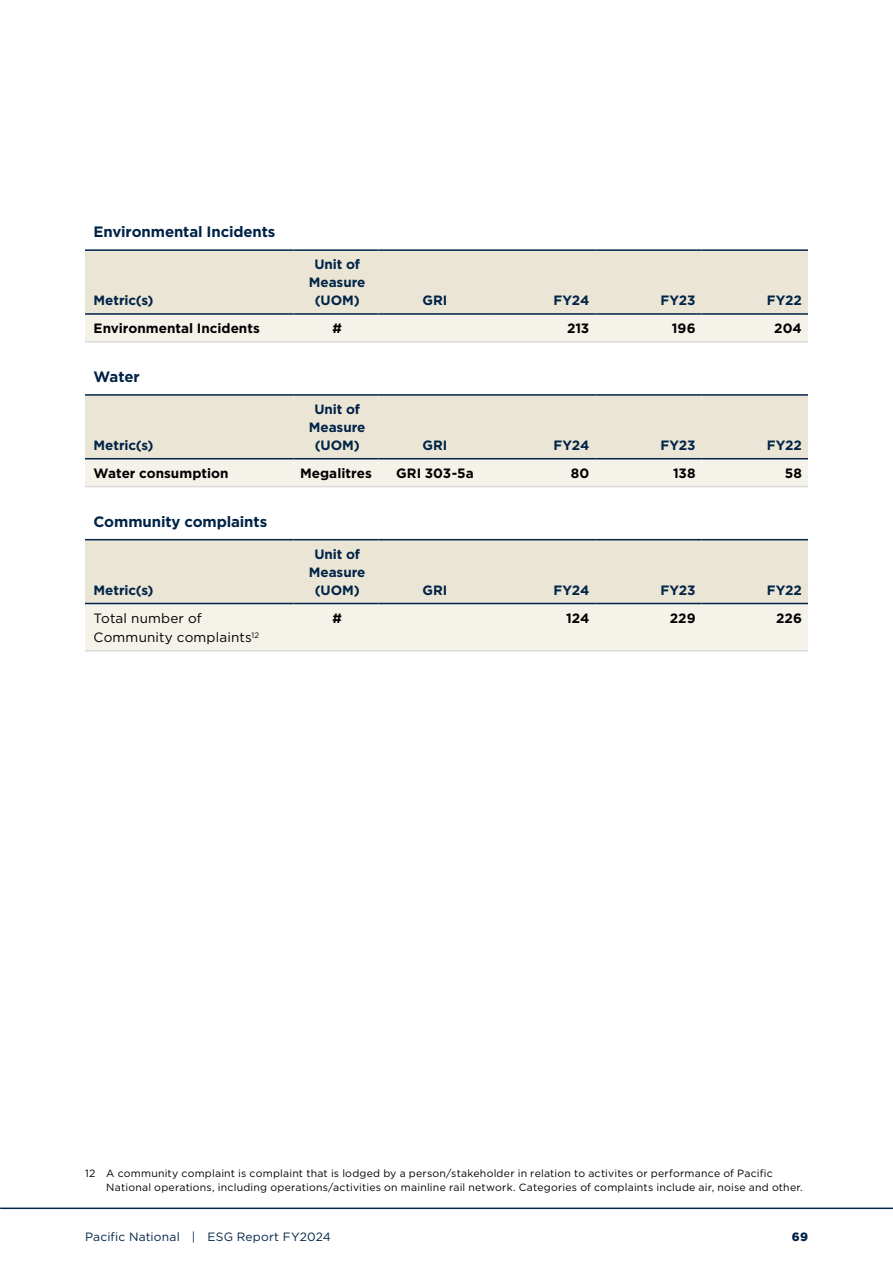
<style>
.page{position:relative;width:893px;height:1263px;background:#fff}
.page>*{position:absolute;margin:0;border:0;box-sizing:border-box;transform-origin:0 0}
.t1{font:700 15px "Gotham";letter-spacing:-.01em;color:#002347}
.t2{font:700 13.5px/18px "Gotham";letter-spacing:-.005em;color:#002347;text-align:center}
.t3{font:700 13.5px "Gotham";color:#000}
.t4{font:13.5px/19.5px "Gotham";letter-spacing:.01em;color:#000}
.t5{font:12px "Gotham";letter-spacing:.015em;color:#002347}
.t6{font:900 12px "Gotham";color:#002347}
.t7{font:10.5px/13.5px "Gotham";letter-spacing:.02em;color:#000}
</style>
<div class="page">
<div style="left:85px;top:251px;width:723px;height:62px;background:#eae5d5"></div>
<div style="left:85px;top:315px;width:723px;height:26px;background:#f5f2ea"></div>
<hr style="left:85px;top:341px;width:208px;height:1px;background:#d9dada">
<hr style="left:293px;top:341px;width:85px;height:1px;background:#d9dada">
<hr style="left:378px;top:341px;width:111px;height:1px;background:#d9dada">
<hr style="left:489px;top:341px;width:106px;height:1px;background:#d9dada">
<hr style="left:595px;top:341px;width:107px;height:1px;background:#d9dada">
<hr style="left:702px;top:341px;width:106px;height:1px;background:#d9dada">
<hr style="left:85px;top:249px;width:208px;height:2px;background:#002347">
<hr style="left:293px;top:249px;width:85px;height:2px;background:#002347">
<hr style="left:378px;top:249px;width:111px;height:2px;background:#002347">
<hr style="left:489px;top:249px;width:106px;height:2px;background:#002347">
<hr style="left:595px;top:249px;width:107px;height:2px;background:#002347">
<hr style="left:702px;top:249px;width:106px;height:2px;background:#002347">
<hr style="left:85px;top:313px;width:208px;height:2px;background:#002347">
<hr style="left:293px;top:313px;width:85px;height:2px;background:#002347">
<hr style="left:378px;top:313px;width:111px;height:2px;background:#002347">
<hr style="left:489px;top:313px;width:106px;height:2px;background:#002347">
<hr style="left:595px;top:313px;width:107px;height:2px;background:#002347">
<hr style="left:702px;top:313px;width:106px;height:2px;background:#002347">
<div style="left:85px;top:396px;width:723px;height:62px;background:#eae5d5"></div>
<div style="left:85px;top:459px;width:723px;height:27px;background:#f5f2ea"></div>
<hr style="left:85px;top:486px;width:208px;height:1px;background:#d9dada">
<hr style="left:293px;top:486px;width:85px;height:1px;background:#d9dada">
<hr style="left:378px;top:486px;width:111px;height:1px;background:#d9dada">
<hr style="left:489px;top:486px;width:106px;height:1px;background:#d9dada">
<hr style="left:595px;top:486px;width:107px;height:1px;background:#d9dada">
<hr style="left:702px;top:486px;width:106px;height:1px;background:#d9dada">
<hr style="left:85px;top:394px;width:208px;height:2px;background:#002347">
<hr style="left:293px;top:394px;width:85px;height:2px;background:#002347">
<hr style="left:378px;top:394px;width:111px;height:2px;background:#002347">
<hr style="left:489px;top:394px;width:106px;height:2px;background:#002347">
<hr style="left:595px;top:394px;width:107px;height:2px;background:#002347">
<hr style="left:702px;top:394px;width:106px;height:2px;background:#002347">
<hr style="left:85px;top:458px;width:208px;height:1px;background:#002347">
<hr style="left:293px;top:458px;width:85px;height:1px;background:#002347">
<hr style="left:378px;top:458px;width:111px;height:1px;background:#002347">
<hr style="left:489px;top:458px;width:106px;height:1px;background:#002347">
<hr style="left:595px;top:458px;width:107px;height:1px;background:#002347">
<hr style="left:702px;top:458px;width:106px;height:1px;background:#002347">
<div style="left:85px;top:540px;width:723px;height:63px;background:#eae5d5"></div>
<div style="left:85px;top:604px;width:723px;height:46px;background:#f5f2ea"></div>
<hr style="left:85px;top:650px;width:208px;height:1px;background:#d9dada">
<hr style="left:293px;top:650px;width:85px;height:1px;background:#d9dada">
<hr style="left:378px;top:650px;width:111px;height:1px;background:#d9dada">
<hr style="left:489px;top:650px;width:106px;height:1px;background:#d9dada">
<hr style="left:595px;top:650px;width:107px;height:1px;background:#d9dada">
<hr style="left:702px;top:650px;width:106px;height:1px;background:#d9dada">
<hr style="left:85px;top:539px;width:208px;height:1px;background:#002347">
<hr style="left:293px;top:539px;width:85px;height:1px;background:#002347">
<hr style="left:378px;top:539px;width:111px;height:1px;background:#002347">
<hr style="left:489px;top:539px;width:106px;height:1px;background:#002347">
<hr style="left:595px;top:539px;width:107px;height:1px;background:#002347">
<hr style="left:702px;top:539px;width:106px;height:1px;background:#002347">
<hr style="left:85px;top:603px;width:208px;height:1px;background:#002347">
<hr style="left:293px;top:603px;width:85px;height:1px;background:#002347">
<hr style="left:378px;top:603px;width:111px;height:1px;background:#002347">
<hr style="left:489px;top:603px;width:106px;height:1px;background:#002347">
<hr style="left:595px;top:603px;width:107px;height:1px;background:#002347">
<hr style="left:702px;top:603px;width:106px;height:1px;background:#002347">
<hr style="left:0;top:1207px;width:893px;height:2px;background:#002347">
<h1 class="t1" style="left:94px;top:222px;width:183px">Environmental Incidents</h1>
<p class="t2" style="left:94px;top:292px;width:61px">Metric(s)</p>
<p class="t2" style="left:309px;top:256px;width:58px">Unit of<br>Measure (UOM)</p>
<p class="t2" style="left:422px;top:292px;width:26px">GRI</p>
<p class="t2" style="left:553px;top:292px;width:37px">FY24</p>
<p class="t2" style="left:660px;top:292px;width:37px">FY23</p>
<p class="t2" style="left:767px;top:292px;width:37px">FY22</p>
<p class="t3" style="left:94px;top:319px;width:168px">Environmental Incidents</p>
<p class="t3" style="left:332px;top:319px;width:11px">#</p>
<p class="t3" style="left:567px;top:319px;width:24px">213</p>
<p class="t3" style="left:672px;top:319px;width:25px">196</p>
<p class="t3" style="left:774px;top:319px;width:29px">204</p>
<h1 class="t1" style="left:94px;top:367px;width:48px">Water</h1>
<p class="t2" style="left:94px;top:436px;width:61px">Metric(s)</p>
<p class="t2" style="left:309px;top:400px;width:58px">Unit of<br>Measure (UOM)</p>
<p class="t2" style="left:422px;top:436px;width:26px">GRI</p>
<p class="t2" style="left:553px;top:436px;width:37px">FY24</p>
<p class="t2" style="left:660px;top:436px;width:37px">FY23</p>
<p class="t2" style="left:767px;top:436px;width:37px">FY22</p>
<p class="t3" style="left:94px;top:464px;width:136px">Water consumption</p>
<p class="t3" style="left:300px;top:464px;width:73px">Megalitres</p>
<p class="t3" style="left:396px;top:464px;width:79px">GRI 303-5a</p>
<p class="t3" style="left:571px;top:464px;width:20px">80</p>
<p class="t3" style="left:673px;top:464px;width:24px">138</p>
<p class="t3" style="left:785px;top:464px;width:19px">58</p>
<h1 class="t1" style="left:94px;top:512px;width:175px">Community complaints</h1>
<p class="t2" style="left:94px;top:581px;width:61px">Metric(s)</p>
<p class="t2" style="left:309px;top:545px;width:58px">Unit of<br>Measure (UOM)</p>
<p class="t2" style="left:422px;top:581px;width:26px">GRI</p>
<p class="t2" style="left:553px;top:581px;width:37px">FY24</p>
<p class="t2" style="left:660px;top:581px;width:37px">FY23</p>
<p class="t2" style="left:767px;top:581px;width:37px">FY22</p>
<p class="t4" style="left:94px;top:608px;width:167px">Total number of<br>Community complaints<sup>12</sup></p>
<p class="t3" style="left:332px;top:609px;width:11px">#</p>
<p class="t3" style="left:566px;top:609px;width:25px">124</p>
<p class="t3" style="left:670px;top:609px;width:27px">229</p>
<p class="t3" style="left:776px;top:609px;width:27px">226</p>
<p class="t7" style="left:106px;top:1166px;width:698px;text-indent:-21px">12 A community complaint is complaint that is lodged by a person/stakeholder in relation to activites or performance of Pacific<br>National operations, including operations/activities on mainline rail network. Categories of complaints include air, noise and other.</p>
<p class="t5" style="left:85px;top:1229px;width:247px">Pacific National | ESG Report FY2024</p>
<p class="t6" style="left:792px;top:1228px;width:17px">69</p>
</div>
